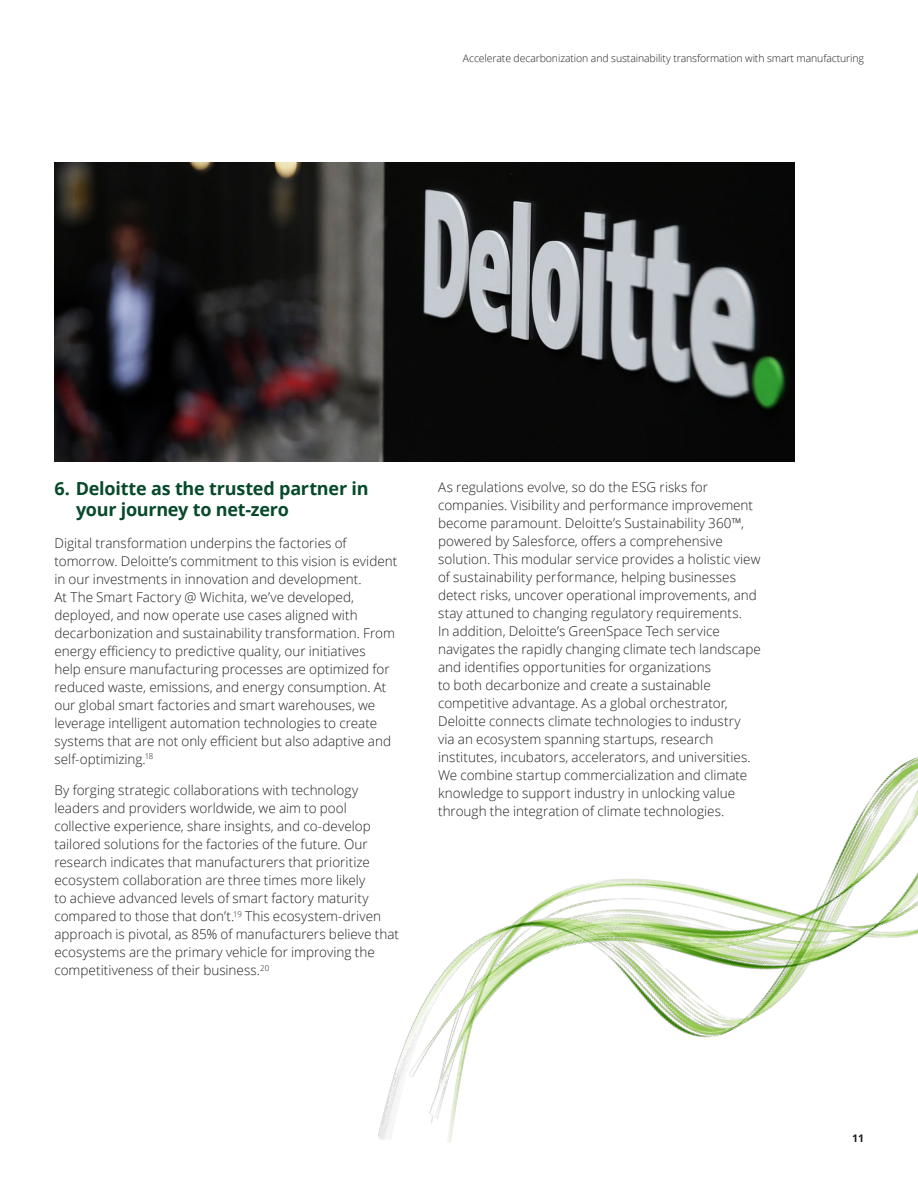
<style>
.page{position:relative;width:918px;height:1188px;background:#fff}
.page>*{position:absolute;margin:0;border:0;box-sizing:border-box;transform-origin:0 0}
.Subhead_A__8_5_12pt{font:700 18px "Open Sans";letter-spacing:-.015em;color:#06492b}
.Body_copy__8_5_12pt{font:300 13.5px/18px "Open Sans";color:#231f20}
.t1{font:300 10.5px "Open Sans";letter-spacing:-.01em;color:#231f20}
.t2{font:700 10.5px "Open Sans";color:#231f20}
</style>
<div class="page">
<img style="left:54px;top:162px;width:741px;height:299px">
<img style="left:378px;top:757px;width:540px;height:385px">
<p class="t1" style="left:463px;top:51px;width:403px">Accelerate decarbonization and sustainability transformation with smart manufacturing</p>
<p class="Subhead_A__8_5_12pt" style="left:54px;top:476px;width:316px">6. Deloitte as the trusted partner in</p>
<p class="Subhead_A__8_5_12pt" style="left:76px;top:497px;width:214px">your journey to net-zero</p>
<p class="Body_copy__8_5_12pt" style="left:54px;top:534px;width:344px">Digital transformation underpins the factories of tomorrow. Deloitte’s commitment to this vision is evident in our investments in innovation and development.<br>At The Smart Factory @ Wichita, we’ve developed, deployed, and now operate use cases aligned with decarbonization and sustainability transformation. From energy efficiency to predictive quality, our initiatives<br>help ensure manufacturing processes are optimized for reduced waste, emissions, and energy consumption. At our global smart factories and smart warehouses, we leverage intelligent automation technologies to create systems that are not only efficient but also adaptive and self-optimizing.<sup>18</sup></p>
<p class="Body_copy__8_5_12pt" style="left:54px;top:781px;width:346px">By forging strategic collaborations with technology leaders and providers worldwide, we aim to pool collective experience, share insights, and co-develop tailored solutions for the factories of the future. Our research indicates that manufacturers that prioritize ecosystem collaboration are three times more likely<br>to achieve advanced levels of smart factory maturity compared to those that don’t.<sup>19</sup> This ecosystem-driven approach is pivotal, as 85% of manufacturers believe that ecosystems are the primary vehicle for improving the competitiveness of their business.<sup>20</sup></p>
<p class="Body_copy__8_5_12pt" style="left:438px;top:478px;width:324px">As regulations evolve, so do the ESG risks for companies. Visibility and performance improvement become paramount. Deloitte’s Sustainability 360™, powered by Salesforce, offers a comprehensive solution. This modular service provides a holistic view of sustainability performance, helping businesses detect risks, uncover operational improvements, and stay attuned to changing regulatory requirements.<br>In addition, Deloitte’s GreenSpace Tech service navigates the rapidly changing climate tech landscape and identifies opportunities for organizations<br>to both decarbonize and create a sustainable competitive advantage. As a global orchestrator, Deloitte connects climate technologies to industry<br>via an ecosystem spanning startups, research institutes, incubators, accelerators, and universities.<br>We combine startup commercialization and climate knowledge to support industry in unlocking value through the integration of climate technologies.</p>
<p class="t2" style="left:852px;top:1131px;width:13px">11</p>
</div>
